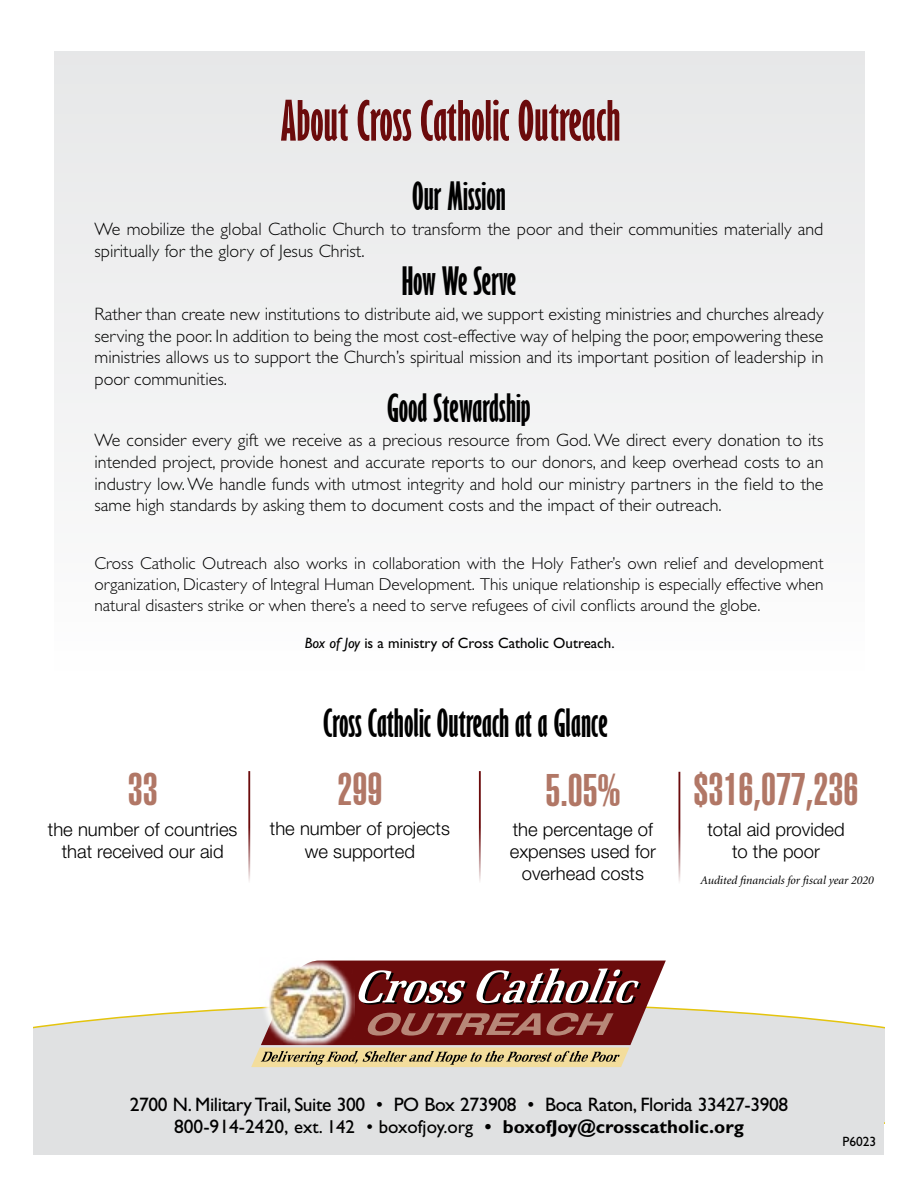
<style>
.page{position:relative;width:918px;height:1188px;background:#fff}
.page>*{position:absolute;margin:0;border:0;box-sizing:border-box;transform-origin:0 0}
.t1{font:700 extra-condensed 51px "Gill Sans";color:#6b0b0c}
.t2{font:900 extra-condensed 45px "Helvetica";color:#b17766}
.t3{font:700 extra-condensed 36px "Gill Sans";color:#000}
.t4{font:19.5px "Gill Sans";letter-spacing:-.02em;color:#000}
.t5{font:700 18.75px "Gill Sans";color:#000}
.t6{font:300 18.45px/22.2px "Helvetica Neue";color:#000;text-align:center}
.t7{font:300 18px/21.6px "Gill Sans";color:#000;text-align:justify}
.t8{font:300 17.25px/20.7px "Gill Sans";color:#000;text-align:justify}
.t9{font:15px "Gill Sans";color:#000}
.t10{font:13.5px "Gill Sans";color:#000}
.t11{font:italic 12px "Minion";color:#000}
.s1{font-style:italic}
.s2{font-weight:400;font-size:19.5px}
.s3{font-weight:400}
</style>
<div class="page">
<svg style="left:34px;top:1007px;width:850px;height:46px"></svg>
<div style="left:34px;top:1053px;width:850px;height:101px;background:#e0e1e2"></div>
<img style="left:315px;top:960px;width:39px;height:1px">
<svg style="left:251px;top:961px;width:415px;height:106px"></svg>
<div style="left:54px;top:52px;width:810px;height:626px;background:#f1f2f2"></div>
<hr style="left:248px;top:771px;width:2px;height:112px;background:#6b0b0c">
<hr style="left:479px;top:771px;width:2px;height:112px;background:#6b0b0c">
<hr style="left:678px;top:772px;width:2px;height:112px;background:#6b0b0c">
<h1 class="t1" style="left:280px;top:90px;width:342px">About Cross Catholic Outreach</h1>
<h3 class="t3" style="left:412px;top:174px;width:95px">Our Mission</h3>
<p class="t7" style="left:94px;top:218px;width:730px">We mobilize the global Catholic Church to transform the poor and their communities materially and spiritually for the glory of Jesus Christ.</p>
<h3 class="t3" style="left:402px;top:259px;width:116px">How We Serve</h3>
<p class="t7" style="left:94px;top:303px;width:731px">Rather than create new institutions to distribute aid, we support existing ministries and churches already serving the poor. In addition to being the most cost-effective way of helping the poor, empowering these ministries allows us to support the Church’s spiritual mission and its important position of leadership in poor communities.</p>
<h3 class="t3" style="left:387px;top:386px;width:145px">Good Stewardship</h3>
<p class="t7" style="left:94px;top:430px;width:731px">We consider every gift we receive as a precious resource from God. We direct every donation to its intended project, provide honest and accurate reports to our donors, and keep overhead costs to an industry low. We handle funds with utmost integrity and hold our ministry partners in the field to the same high standards by asking them to document costs and the impact of their outreach.</p>
<p class="t8" style="left:94px;top:553px;width:731px">Cross Catholic Outreach also works in collaboration with the Holy Father’s own relief and development organization, Dicastery of Integral Human Development. This unique relationship is especially effective when natural disasters strike or when there’s a need to serve refugees of civil conflicts around the globe.</p>
<p class="t9" style="left:305px;top:634px;width:311px"><span class="s1">Box of Joy</span> is a ministry of Cross Catholic Outreach.</p>
<h2 class="t2" style="left:128px;top:763px;width:31px">33</h2>
<p class="t6" style="left:48px;top:817px;width:191px">the number of countries that received our aid</p>
<h3 class="t3" style="left:323px;top:701px;width:286px">Cross Catholic Outreach at a Glance</h3>
<h2 class="t2" style="left:337px;top:763px;width:46px">299</h2>
<p class="t6" style="left:270px;top:817px;width:182px">the number of projects we supported</p>
<h2 class="t2" style="left:545px;top:764px;width:76px">5.05%</h2>
<p class="t6" style="left:510px;top:818px;width:148px">the percentage of expenses used for overhead costs</p>
<h2 class="t2" style="left:694px;top:763px;width:166px">$316,077,236</h2>
<p class="t6" style="left:707px;top:817px;width:139px">total aid provided to the poor</p>
<p class="t11" style="left:701px;top:875px;width:175px">Audited financials for fiscal year 2020</p>
<p class="t4" style="left:130px;top:1093px;width:660px">2700 N. Military Trail, Suite 300 • PO Box 273908 • Boca Raton, Florida 33427-3908</p>
<p class="t5" style="left:174px;top:1116px;width:571px"><span class="s2">800-914-2420,</span> <span class="s3">ext. 142 • boxofjoy.org</span> • boxofJoy@crosscatholic.org</p>
<p class="t10" style="left:842px;top:1133px;width:35px">P6023</p>
</div>
